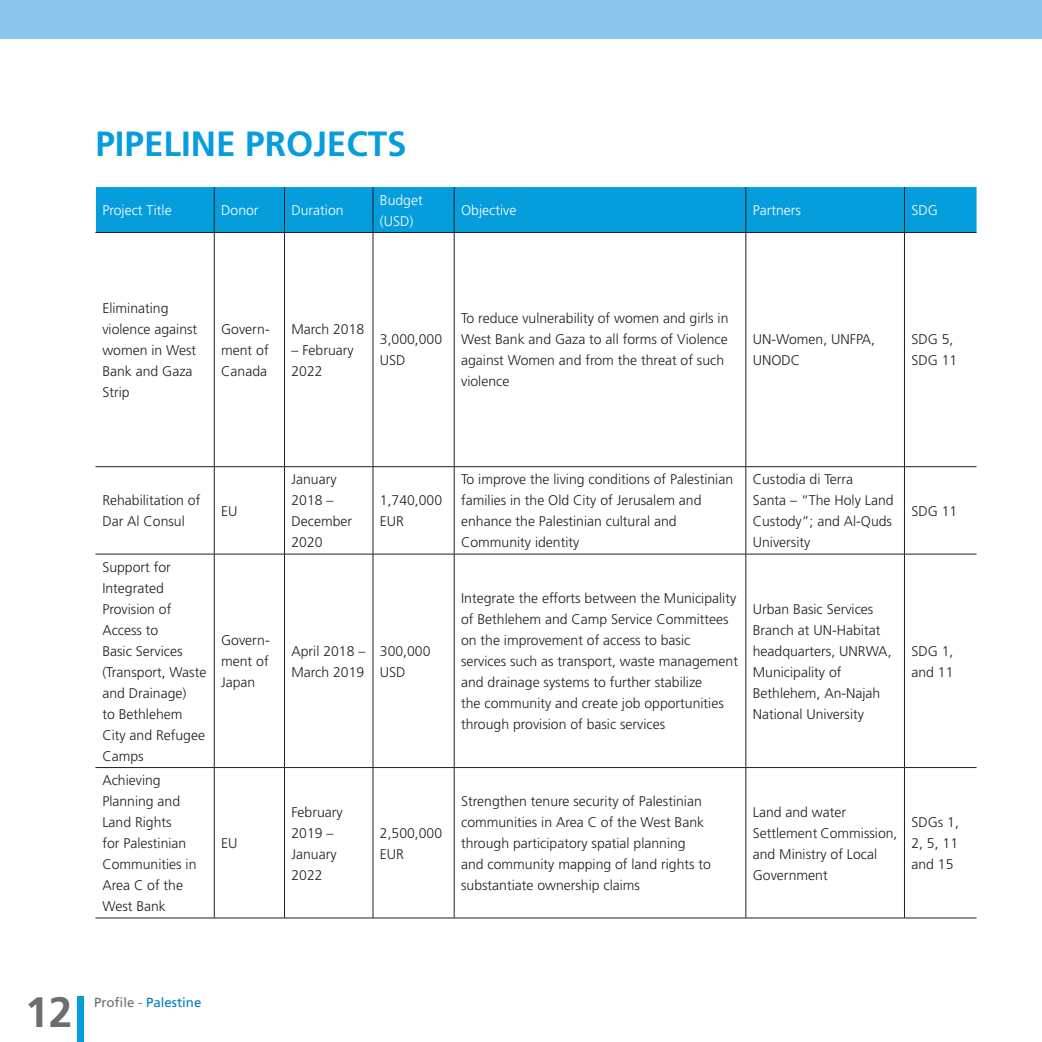
<style>
.page{position:relative;width:1042px;height:1042px;background:#fff}
.page>*{position:absolute;margin:0;border:0;box-sizing:border-box;transform-origin:0 0}
.t1{font:700 42.52px "Frutiger LT Std";color:#6c6d70}
.HEADING_1{font:700 35px "Frutiger LT Std";color:#069ddc}
.Body_for_table{font:300 14px/21px "Frutiger LT Std";color:#231f20}
.Body_for_table-2{font:300 14px/21px "Frutiger LT Std";color:#fff}
.t2{font:13.3px "Frutiger LT Std";color:#007cc2}
.s1{color:#6c6d70}
</style>
<div class="page">
<div style="left:78px;top:996px;width:6px;height:46px;background:#069ddc"></div>
<div style="left:0;top:0;width:1042px;height:39px;background:#8bc5eb"></div>
<div style="left:96px;top:187px;width:880px;height:45px;background:#069ddc"></div>
<hr style="left:904px;top:187px;width:1px;height:45px;background:#231f20">
<hr style="left:745px;top:187px;width:1px;height:45px;background:#231f20">
<hr style="left:454px;top:187px;width:1px;height:45px;background:#231f20">
<hr style="left:904px;top:233px;width:1px;height:233px;background:#231f20">
<hr style="left:745px;top:233px;width:1px;height:233px;background:#231f20">
<hr style="left:454px;top:233px;width:1px;height:233px;background:#231f20">
<hr style="left:904px;top:467px;width:1px;height:87px;background:#231f20">
<hr style="left:745px;top:467px;width:1px;height:87px;background:#231f20">
<hr style="left:454px;top:467px;width:1px;height:87px;background:#231f20">
<hr style="left:904px;top:554px;width:1px;height:213px;background:#231f20">
<hr style="left:745px;top:554px;width:1px;height:213px;background:#231f20">
<hr style="left:454px;top:554px;width:1px;height:213px;background:#231f20">
<hr style="left:904px;top:768px;width:1px;height:150px;background:#231f20">
<hr style="left:745px;top:768px;width:1px;height:150px;background:#231f20">
<hr style="left:454px;top:768px;width:1px;height:150px;background:#231f20">
<hr style="left:904px;top:232px;width:72px;height:1px;background:#231f20">
<hr style="left:746px;top:232px;width:158px;height:1px;background:#231f20">
<hr style="left:454px;top:232px;width:292px;height:1px;background:#231f20">
<hr style="left:373px;top:232px;width:81px;height:1px;background:#231f20">
<hr style="left:95px;top:232px;width:119px;height:1px;background:#231f20">
<hr style="left:904px;top:466px;width:72px;height:1px;background:#231f20">
<hr style="left:746px;top:466px;width:158px;height:1px;background:#231f20">
<hr style="left:454px;top:466px;width:292px;height:1px;background:#231f20">
<hr style="left:373px;top:466px;width:81px;height:1px;background:#231f20">
<hr style="left:95px;top:466px;width:119px;height:1px;background:#231f20">
<hr style="left:904px;top:554px;width:72px;height:1px;background:#231f20">
<hr style="left:746px;top:554px;width:158px;height:1px;background:#231f20">
<hr style="left:454px;top:554px;width:292px;height:1px;background:#231f20">
<hr style="left:373px;top:554px;width:81px;height:1px;background:#231f20">
<hr style="left:95px;top:554px;width:119px;height:1px;background:#231f20">
<hr style="left:904px;top:767px;width:72px;height:1px;background:#231f20">
<hr style="left:746px;top:767px;width:158px;height:1px;background:#231f20">
<hr style="left:454px;top:767px;width:292px;height:1px;background:#231f20">
<hr style="left:373px;top:767px;width:81px;height:1px;background:#231f20">
<hr style="left:95px;top:767px;width:119px;height:1px;background:#231f20">
<hr style="left:904px;top:917px;width:72px;height:1px;background:#231f20">
<hr style="left:746px;top:917px;width:158px;height:1px;background:#231f20">
<hr style="left:454px;top:917px;width:292px;height:1px;background:#231f20">
<hr style="left:373px;top:917px;width:81px;height:1px;background:#231f20">
<hr style="left:95px;top:917px;width:119px;height:1px;background:#231f20">
<hr style="left:373px;top:187px;width:1px;height:45px;background:#231f20">
<hr style="left:284px;top:187px;width:1px;height:45px;background:#231f20">
<hr style="left:214px;top:187px;width:1px;height:45px;background:#231f20">
<hr style="left:284px;top:232px;width:89px;height:1px;background:#231f20">
<hr style="left:373px;top:233px;width:1px;height:233px;background:#231f20">
<hr style="left:214px;top:232px;width:70px;height:1px;background:#231f20">
<hr style="left:284px;top:233px;width:1px;height:233px;background:#231f20">
<hr style="left:214px;top:233px;width:1px;height:233px;background:#231f20">
<hr style="left:284px;top:466px;width:89px;height:1px;background:#231f20">
<hr style="left:373px;top:467px;width:1px;height:87px;background:#231f20">
<hr style="left:214px;top:466px;width:70px;height:1px;background:#231f20">
<hr style="left:284px;top:467px;width:1px;height:87px;background:#231f20">
<hr style="left:214px;top:467px;width:1px;height:87px;background:#231f20">
<hr style="left:284px;top:554px;width:89px;height:1px;background:#231f20">
<hr style="left:373px;top:554px;width:1px;height:213px;background:#231f20">
<hr style="left:214px;top:554px;width:70px;height:1px;background:#231f20">
<hr style="left:284px;top:554px;width:1px;height:213px;background:#231f20">
<hr style="left:214px;top:554px;width:1px;height:213px;background:#231f20">
<hr style="left:284px;top:767px;width:89px;height:1px;background:#231f20">
<hr style="left:373px;top:768px;width:1px;height:150px;background:#231f20">
<hr style="left:214px;top:767px;width:70px;height:1px;background:#231f20">
<hr style="left:284px;top:768px;width:1px;height:150px;background:#231f20">
<hr style="left:214px;top:768px;width:1px;height:150px;background:#231f20">
<hr style="left:284px;top:917px;width:89px;height:1px;background:#231f20">
<hr style="left:214px;top:917px;width:70px;height:1px;background:#231f20">
<p class="HEADING_1" style="left:95px;top:123px;width:313px">PIPELINE PROJECTS</p>
<p class="Body_for_table-2" style="left:102px;top:200px;width:71px">Project Title</p>
<p class="Body_for_table-2" style="left:221px;top:200px;width:39px">Donor</p>
<p class="Body_for_table-2" style="left:291px;top:200px;width:54px">Duration</p>
<p class="Body_for_table-2" style="left:380px;top:189px;width:44px">Budget (USD)</p>
<p class="Body_for_table-2" style="left:461px;top:200px;width:57px">Objective</p>
<p class="Body_for_table-2" style="left:753px;top:200px;width:50px">Partners</p>
<p class="Body_for_table-2" style="left:911px;top:200px;width:28px">SDG</p>
<p class="Body_for_table" style="left:102px;top:298px;width:96px">Eliminating violence against women in West<br>Bank and Gaza<br>Strip</p>
<p class="Body_for_table" style="left:221px;top:319px;width:50px">Govern-</p>
<p class="Body_for_table" style="left:221px;top:340px;width:49px">ment of<br>Canada</p>
<p class="Body_for_table" style="left:291px;top:319px;width:74px">March 2018</p>
<p class="Body_for_table" style="left:291px;top:340px;width:64px">– February<br>2022</p>
<p class="Body_for_table" style="left:380px;top:329px;width:64px">3,000,000<br>USD</p>
<p class="Body_for_table" style="left:461px;top:308px;width:269px">To reduce vulnerability of women and girls in West Bank and Gaza to all forms of Violence against Women and from the threat of such violence</p>
<p class="Body_for_table" style="left:753px;top:329px;width:124px">UN-Women, UNFPA,<br>UNODC</p>
<p class="Body_for_table" style="left:911px;top:329px;width:47px">SDG 5,<br>SDG 11</p>
<p class="Body_for_table" style="left:102px;top:490px;width:100px">Rehabilitation of<br>Dar Al Consul</p>
<p class="Body_for_table" style="left:102px;top:556px;width:105px">Support for<br>Integrated<br>Provision of<br>Access to<br>Basic Services (Transport, Waste and Drainage)<br>to Bethlehem<br>City and Refugee<br>Camps</p>
<p class="Body_for_table" style="left:102px;top:770px;width:96px">Achieving<br>Planning and<br>Land Rights<br>for Palestinian<br>Communities in<br>Area C of the<br>West Bank</p>
<p class="Body_for_table" style="left:221px;top:500px;width:18px">EU</p>
<p class="Body_for_table" style="left:221px;top:630px;width:50px">Govern-</p>
<p class="Body_for_table" style="left:221px;top:651px;width:49px">ment of<br>Japan</p>
<p class="Body_for_table" style="left:221px;top:833px;width:18px">EU</p>
<p class="Body_for_table" style="left:291px;top:469px;width:62px">January<br>2018 –<br>December<br>2020</p>
<p class="Body_for_table" style="left:380px;top:490px;width:64px">1,740,000<br>EUR</p>
<p class="Body_for_table" style="left:291px;top:640px;width:75px">April 2018 –<br>March 2019</p>
<p class="Body_for_table" style="left:380px;top:640px;width:52px">300,000<br>USD</p>
<p class="Body_for_table" style="left:461px;top:469px;width:274px">To improve the living conditions of Palestinian families in the Old City of Jerusalem and enhance the Palestinian cultural and Community identity</p>
<p class="Body_for_table" style="left:753px;top:469px;width:142px">Custodia di Terra<br>Santa – “The Holy Land<br>Custody”; and Al-Quds<br>University</p>
<p class="Body_for_table" style="left:461px;top:588px;width:278px">Integrate the efforts between the Municipality of Bethlehem and Camp Service Committees on the improvement of access to basic services such as transport, waste management and drainage systems to further stabilize<br>the community and create job opportunities through provision of basic services</p>
<p class="Body_for_table" style="left:753px;top:598px;width:140px">Urban Basic Services<br>Branch at UN-Habitat headquarters, UNRWA,<br>Municipality of<br>Bethlehem, An-Najah<br>National University</p>
<p class="Body_for_table" style="left:911px;top:500px;width:47px">SDG 11</p>
<p class="Body_for_table" style="left:911px;top:640px;width:44px">SDG 1, and 11</p>
<p class="Body_for_table" style="left:291px;top:801px;width:53px">February<br>2019 –<br>January<br>2022</p>
<p class="Body_for_table" style="left:380px;top:822px;width:64px">2,500,000<br>EUR</p>
<p class="Body_for_table" style="left:461px;top:791px;width:251px">Strengthen tenure security of Palestinian communities in Area C of the West Bank through participatory spatial planning and community mapping of land rights to substantiate ownership claims</p>
<p class="Body_for_table" style="left:753px;top:801px;width:146px">Land and water<br>Settlement Commission, and Ministry of Local<br>Government</p>
<p class="Body_for_table" style="left:911px;top:812px;width:49px;text-align:justify">SDGs 1, 2, 5, 11 and 15</p>
<h1 class="t1" style="left:25px;top:987px;width:49px">12</h1>
<p class="t2" style="left:94px;top:995px;width:109px"><span class="s1">Profile -</span> Palestine</p>
</div>
